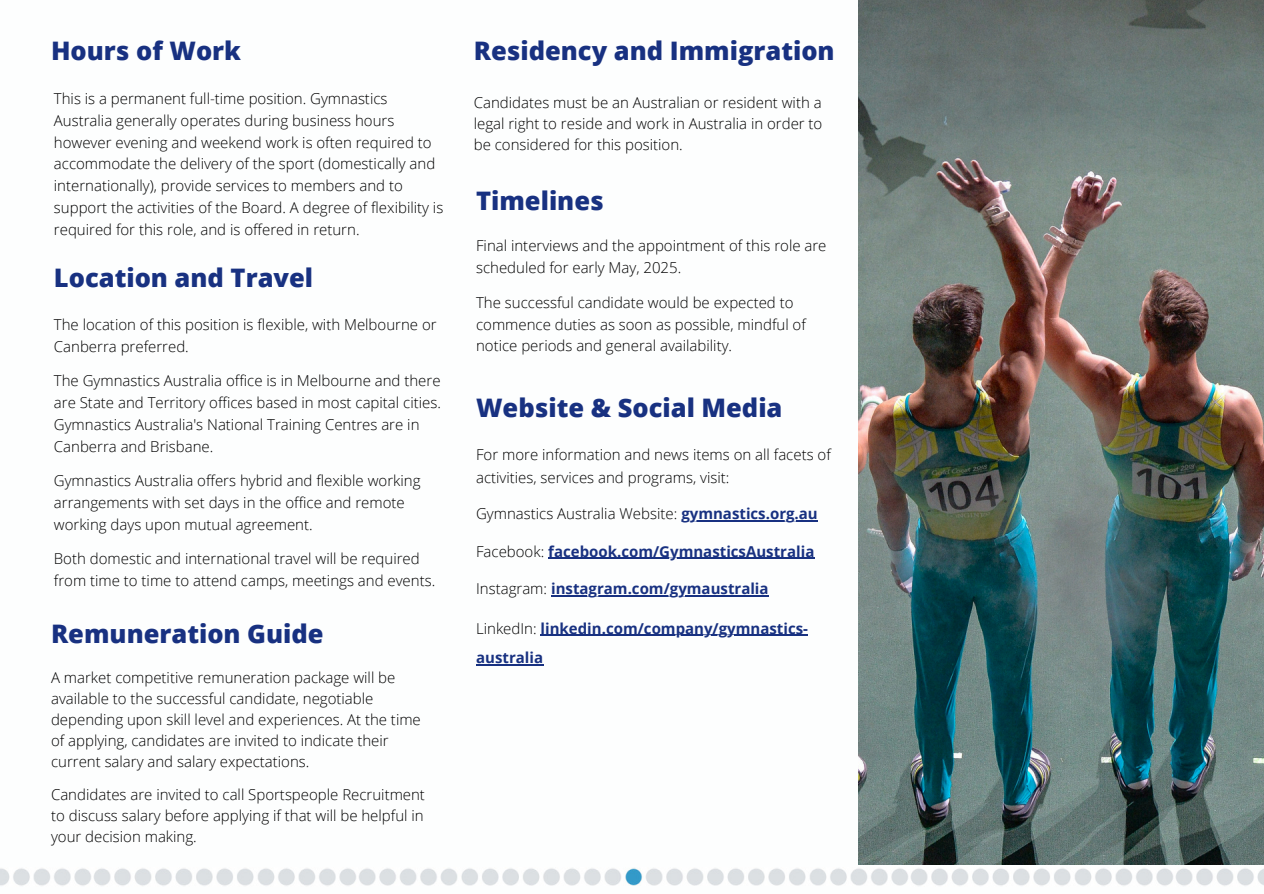
<style>
.page{position:relative;width:1264px;height:894px;background:#fff}
.page>*{position:absolute;margin:0;border:0;box-sizing:border-box;transform-origin:0 0}
.t1{font:800 25.5px "Open Sans";color:#183181}
.t2{font:300 15px/21.8px "Open Sans";color:#000}
.t3{font:700 15px "Open Sans";color:#183181}
.s1{font-weight:700;color:#183181}
.s2{font-weight:300;color:#000}
</style>
<div class="page">
<img style="left:0;top:868px;width:1263px;height:18px">
<img style="left:858px;top:0;width:405px;height:863px">
<hr style="left:681px;top:520px;width:136px;height:1px;background:#183181">
<hr style="left:548px;top:557px;width:266px;height:1px;background:#183181">
<hr style="left:551px;top:594px;width:217px;height:2px;background:#183181">
<hr style="left:540px;top:634px;width:268px;height:2px;background:#183181">
<hr style="left:476px;top:663px;width:67px;height:2px;background:#183181">
<p class="t1" style="left:51px;top:33px;width:191px">Hours of Work</p>
<p class="t2" style="left:54px;top:87px;width:391px">This is a permanent full-time position. Gymnastics Australia generally operates during business hours however evening and weekend work is often required to accommodate the delivery of the sport (domestically and internationally), provide services to members and to support the activities of the Board. A degree of flexibility is required for this role, and is offered in return.</p>
<h1 class="t1" style="left:54px;top:260px;width:261px">Location and Travel</h1>
<h1 class="t2" style="left:54px;top:313px;width:384px">The location of this position is flexible, with Melbourne or<br>Canberra preferred.</h1>
<p class="t2" style="left:54px;top:369px;width:388px">The Gymnastics Australia office is in Melbourne and there are State and Territory offices based in most capital cities.<br>Gymnastics Australia's National Training Centres are in Canberra and Brisbane.</p>
<h1 class="t2" style="left:54px;top:469px;width:368px">Gymnastics Australia offers hybrid and flexible working arrangements with set days in the office and remote working days upon mutual agreement.</h1>
<p class="t2" style="left:54px;top:547px;width:383px">Both domestic and international travel will be required from time to time to attend camps, meetings and events.</p>
<p class="t1" style="left:51px;top:615px;width:274px">Remuneration Guide</p>
<p class="t2" style="left:51px;top:666px;width:371px;line-height:21px">A market competitive remuneration package will be available to the successful candidate, negotiable depending upon skill level and experiences. At the time of applying, candidates are invited to indicate their current salary and salary expectations.</p>
<p class="t2" style="left:51px;top:783px;width:375px;line-height:21px;text-align:justify">Candidates are invited to call Sportspeople Recruitment to discuss salary before applying if that will be helpful in your decision making.</p>
<p class="t1" style="left:474px;top:33px;width:362px">Residency and Immigration</p>
<h1 class="t2" style="left:474px;top:91px;width:350px;text-align:justify">Candidates must be an Australian or resident with a legal right to reside and work in Australia in order to be considered for this position.</h1>
<p class="t1" style="left:476px;top:182px;width:129px">Timelines</p>
<h1 class="t2" style="left:476px;top:234px;width:352px">Final interviews and the appointment of this role are scheduled for early May, 2025.</h1>
<p class="t2" style="left:476px;top:291px;width:331px">The successful candidate would be expected to commence duties as soon as possible, mindful of notice periods and general availability.</p>
<p class="t1" style="left:476px;top:390px;width:308px">Website &amp; Social Media</p>
<p class="t2" style="left:476px;top:443px;width:356px;line-height:22.4px">For more information and news items on all facets of activities, services and programs, visit:</p>
<p class="t2" style="left:476px;top:502px;width:343px">Gymnastics Australia Website: <span class="s1">gymnastics.org.au</span></p>
<p class="t3" style="left:476px;top:540px;width:340px"><span class="s2">Facebook:</span> facebook.com/GymnasticsAustralia</p>
<p class="t3" style="left:476px;top:578px;width:294px"><span class="s2">Instagram:</span> instagram.com/gymaustralia</p>
<h1 class="t3" style="left:476px;top:617px;width:333px"><span class="s2">LinkedIn:</span> linkedin.com/company/gymnastics-</h1>
<p class="t3" style="left:476px;top:646px;width:68px">australia</p>
</div>
